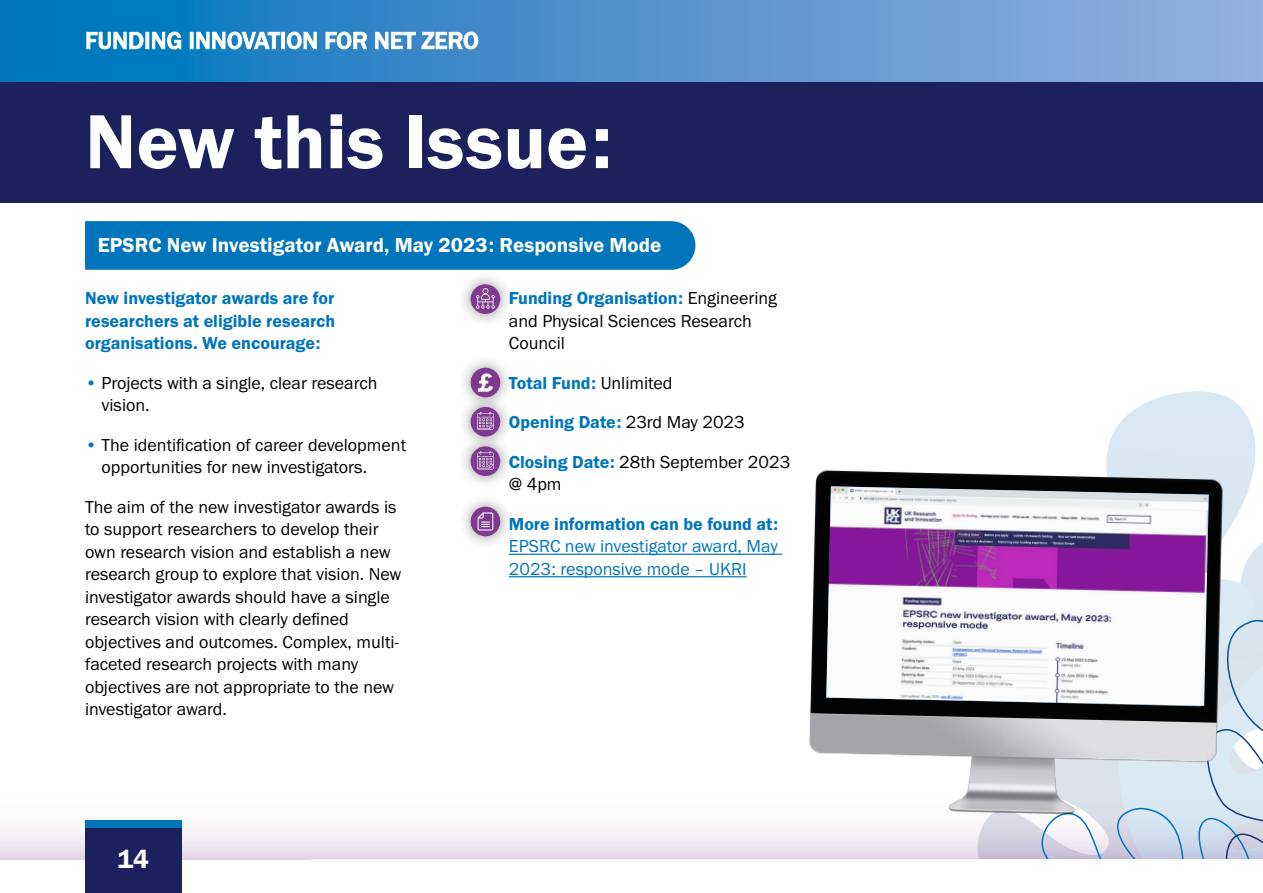
<style>
.page{position:relative;width:1263px;height:893px;background:#fff}
.page>*{position:absolute;margin:0;border:0;box-sizing:border-box;transform-origin:0 0}
.H2_Page_Title{font:79.2px "Franklin Gothic URW Dem";color:#fff}
.t1{font:27px "Franklin Gothic URW Dem";color:#fff}
.H2_Sub-head_White__for_stories{font:21px "Franklin Gothic URW Dem";color:#fff}
.P_Body_text{font:18px/22.5px "Franklin Gothic URW Boo";color:#000}
.P_Bullets_blue{font:18px/22.5px "Franklin Gothic URW Boo";color:#000}
.P_Body_Indented{font:18px/22.5px "Franklin Gothic URW Boo";color:#000}
.P_Leadin_Paragraph_Blue{font:18px/22.5px "Franklin Gothic URW Dem";color:#0075bc;text-align:justify}
.P_Body_Indented-2{font:18px/22.5px "Franklin Gothic URW Boo";color:#0075bc;text-align:justify}
.P_Body_Indented-3{font:18px "Franklin Gothic URW Dem";color:#0075bc}
.s1{font-family:"Franklin Gothic URW Dem";color:#0075bc}
.s2{font-family:"Franklin Gothic URW Boo";color:#000}
.s3{font-family:"Franklin Gothic URW Dem"}
</style>
<div class="page">
<svg style="left:0;top:829px;width:767px;height:31px;fill:#f0e9f2"></svg>
<div style="left:85px;top:824px;width:97px;height:69px;background:#1c205c"></div>
<div style="left:85px;top:820px;width:97px;height:8px;background:#0075bc"></div>
<svg style="left:1128px;top:391px;width:135px;height:156px"></svg>
<svg style="left:1256px;top:547px;width:7px;height:312px;background:#d6e2ed"></svg>
<img style="left:767px;top:415px;width:489px;height:444px">
<div style="left:814px;top:474px;width:407px;height:244px;background:#000"></div>
<img style="left:826px;top:486px;width:383px;height:220px">
<div style="left:0;top:81px;width:1263px;height:121px;background:#1c205c"></div>
<svg style="left:0;top:0;width:1263px;height:81px;background:#4f92cd"></svg>
<div style="left:85px;top:221px;width:610px;height:49px;background:#0075bc"></div>
<hr style="left:509px;top:554px;width:273px;height:1px;background:#0075bc">
<hr style="left:509px;top:576px;width:238px;height:1px;background:#0075bc">
<div style="left:457px;top:354px;width:57px;height:57px;background:#000;opacity:.45"></div>
<div style="left:471px;top:368px;width:29px;height:29px;background:#7e3a8e;border-radius:50%"></div>
<svg style="left:478px;top:373px;width:15px;height:19px"></svg>
<div style="left:457px;top:433px;width:57px;height:56px;background:#000;opacity:.45"></div>
<div style="left:471px;top:446px;width:29px;height:30px;background:#7e3a8e;border-radius:50%"></div>
<svg style="left:477px;top:451px;width:17px;height:18px"></svg>
<div style="left:457px;top:393px;width:57px;height:57px;background:#000;opacity:.45"></div>
<div style="left:471px;top:407px;width:29px;height:30px;background:#7e3a8e;border-radius:50%"></div>
<svg style="left:477px;top:412px;width:17px;height:18px"></svg>
<div style="left:457px;top:271px;width:57px;height:56px;background:#000;opacity:.45"></div>
<div style="left:471px;top:284px;width:29px;height:30px;background:#7e3a8e;border-radius:50%"></div>
<svg style="left:476px;top:288px;width:19px;height:21px"></svg>
<div style="left:457px;top:493px;width:57px;height:57px;background:#000;opacity:.45"></div>
<div style="left:471px;top:507px;width:29px;height:29px;background:#7e3a8e;border-radius:50%"></div>
<svg style="left:477px;top:512px;width:16px;height:18px"></svg>
<svg style="left:86px;top:32px;width:392px;height:17px"></svg>
<h2 class="H2_Page_Title" style="left:85px;top:93px;width:528px">New this Issue:</h2>
<h2 class="H2_Sub-head_White__for_stories" style="left:98px;top:232px;width:565px">EPSRC New Investigator Award, May 2023: Responsive Mode</h2>
<p class="P_Leadin_Paragraph_Blue" style="left:85px;top:287px;width:252px">New investigator awards are for researchers at eligible research organisations. We encourage:</p>
<p class="P_Bullets_blue" style="left:102px;top:371px;width:277px;text-indent:-16px"><span class="s1">•</span> Projects with a single, clear research vision.</p>
<p class="P_Bullets_blue" style="left:102px;top:433px;width:306px;text-indent:-16px"><span class="s1">•</span> The identification of career development opportunities for new investigators.</p>
<p class="P_Body_text" style="left:85px;top:495px;width:318px">The aim of the new investigator awards is to support researchers to develop their own research vision and establish a new research group to explore that vision. New investigator awards should have a single research vision with clearly defined objectives and outcomes. Complex, multi&shy;faceted research projects with many objectives are not appropriate to the new investigator award.</p>
<p class="P_Body_Indented" style="left:509px;top:287px;width:270px"><span class="s1">Funding Organisation:</span> Engineering and Physical Sciences Research<br>Council</p>
<p class="P_Body_Indented-3" style="left:509px;top:372px;width:165px">Total Fund: <span class="s2">Unlimited</span></p>
<p class="P_Body_Indented-3" style="left:509px;top:411px;width:237px">Opening Date: <span class="s2">23rd May 2023</span></p>
<p class="P_Body_Indented" style="left:509px;top:450px;width:283px"><span class="s1">Closing Date:</span> 28th September 2023 @ 4pm</p>
<p class="P_Body_Indented-2" style="left:509px;top:512px;width:271px"><span class="s3">More information can be found at:<br></span>EPSRC new investigator award, May 2023: responsive mode – UKRI</p>
<h2 class="t1" style="left:117px;top:843px;width:33px">14</h2>
</div>
